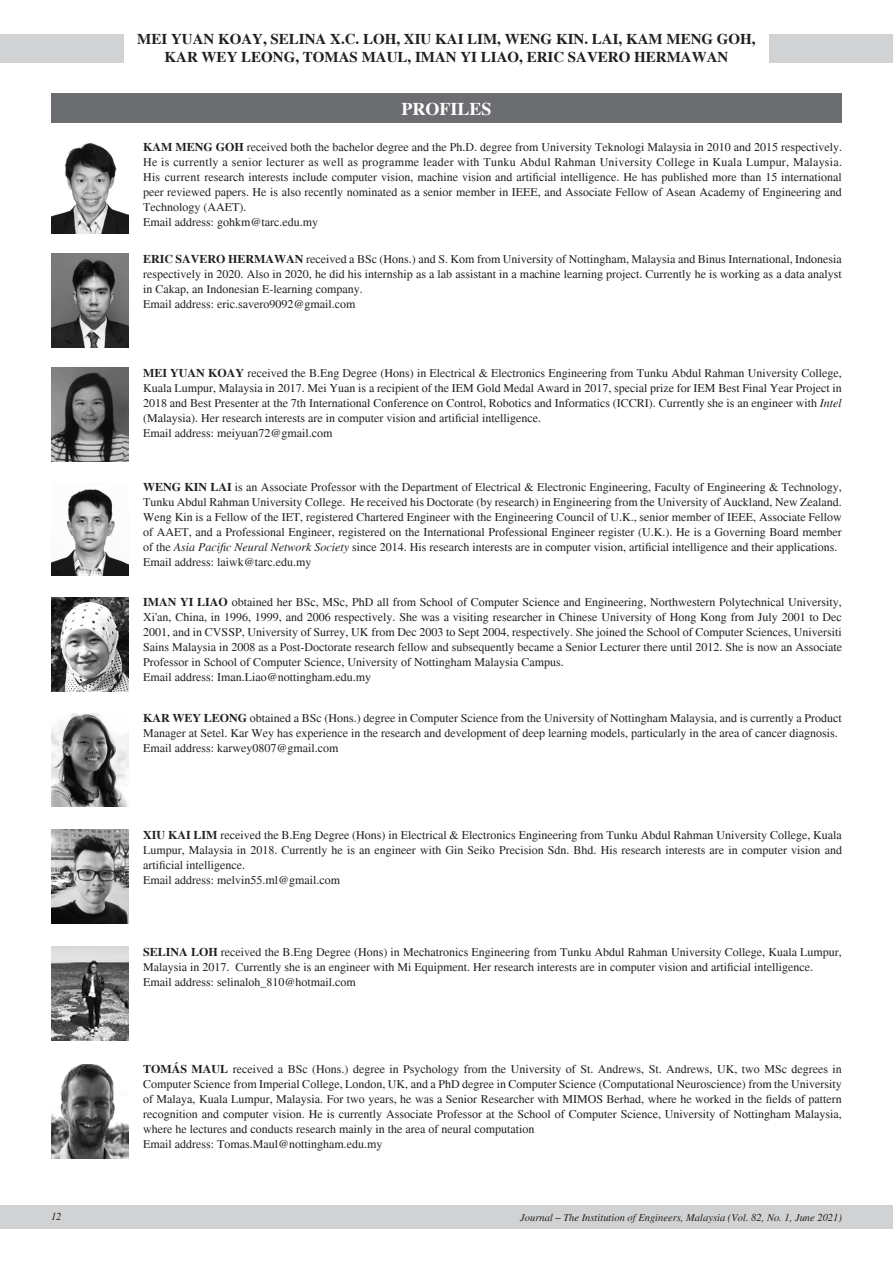
<style>
.page{position:relative;width:893px;height:1263px;background:#fff}
.page>*{position:absolute;margin:0;border:0;box-sizing:border-box;transform-origin:0 0}
.Subhead_A{font:700 18px "Times";color:#fff}
.t1{font:700 15px/18px "Times";color:#231f20;text-align:center}
.Profiles_text{font:12px/15px "Times";color:#231f20;text-align:justify}
.t2{font:italic 10.5px "Times";color:#231f20}
.s1{font-weight:700}
.s2{font-style:italic}
</style>
<div class="page">
<div style="left:0;top:1205px;width:893px;height:24px;background:#d1d2d4"></div>
<div style="left:769px;top:34px;width:124px;height:29px;background:#d1d2d4"></div>
<div style="left:0;top:34px;width:124px;height:29px;background:#d1d2d4"></div>
<div style="left:51px;top:94px;width:791px;height:29px;background:#6c6d70"></div>
<img style="left:51px;top:254px;width:77px;height:93px">
<img style="left:51px;top:713px;width:77px;height:94px">
<img style="left:51px;top:489px;width:77px;height:87px">
<img style="left:51px;top:947px;width:77px;height:93px">
<img style="left:51px;top:368px;width:77px;height:93px">
<img style="left:51px;top:830px;width:77px;height:93px">
<img style="left:51px;top:597px;width:77px;height:94px">
<img style="left:51px;top:1064px;width:77px;height:94px">
<img style="left:51px;top:143px;width:77px;height:91px">
<p class="t1" style="left:137px;top:30px;width:620px">MEI YUAN KOAY, SELINA X.C. LOH, XIU KAI LIM, WENG KIN. LAI, KAM MENG GOH,<br>KAR WEY LEONG, TOMAS MAUL, IMAN YI LIAO, ERIC SAVERO HERMAWAN</p>
<p class="Subhead_A" style="left:401px;top:98px;width:92px">PROFILES</p>
<p class="Profiles_text" style="left:143px;top:139px;width:700px"><span class="s1">KAM MENG GOH</span> received both the bachelor degree and the Ph.D. degree from University Teknologi Malaysia in 2010 and 2015 respectively.<br>He is currently a senior lecturer as well as programme leader with Tunku Abdul Rahman University College in Kuala Lumpur, Malaysia.<br>His current research interests include computer vision, machine vision and artificial intelligence. He has published more than 15 international peer reviewed papers. He is also recently nominated as a senior member in IEEE, and Associate Fellow of Asean Academy of Engineering and Technology (AAET).</p>
<p class="Profiles_text" style="left:143px;top:214px;width:177px">Email address: gohkm@tarc.edu.my</p>
<p class="Profiles_text" style="left:143px;top:251px;width:700px"><span class="s1">ERIC SAVERO HERMAWAN</span> received a BSc (Hons.) and S. Kom from University of Nottingham, Malaysia and Binus International, Indonesia respectively in 2020. Also in 2020, he did his internship as a lab assistant in a machine learning project. Currently he is working as a data analyst in Cakap, an Indonesian E-learning company.</p>
<p class="Profiles_text" style="left:143px;top:296px;width:214px">Email address: eric.savero9092@gmail.com</p>
<p class="Profiles_text" style="left:143px;top:365px;width:700px"><span class="s1">MEI YUAN KOAY</span> received the B.Eng Degree (Hons) in Electrical &amp; Electronics Engineering from Tunku Abdul Rahman University College, Kuala Lumpur, Malaysia in 2017. Mei Yuan is a recipient of the IEM Gold Medal Award in 2017, special prize for IEM Best Final Year Project in 2018 and Best Presenter at the 7th International Conference on Control, Robotics and Informatics (ICCRI). Currently she is an engineer with <span class="s2">Intel </span>(Malaysia). Her research interests are in computer vision and artificial intelligence.</p>
<p class="Profiles_text" style="left:143px;top:425px;width:191px">Email address: meiyuan72@gmail.com</p>
<p class="Profiles_text" style="left:143px;top:480px;width:700px"><span class="s1">WENG KIN LAI</span> is an Associate Professor with the Department of Electrical &amp; Electronic Engineering, Faculty of Engineering &amp; Technology, Tunku Abdul Rahman University College. He received his Doctorate (by research) in Engineering from the University of Auckland, New Zealand.<br>Weng Kin is a Fellow of the IET, registered Chartered Engineer with the Engineering Council of U.K., senior member of IEEE, Associate Fellow of AAET, and a Professional Engineer, registered on the International Professional Engineer register (U.K.). He is a Governing Board member of the <span class="s2">Asia Pacific Neural Network Society</span> since 2014. His research interests are in computer vision, artificial intelligence and their applications.</p>
<p class="Profiles_text" style="left:143px;top:555px;width:170px">Email address: laiwk@tarc.edu.my</p>
<p class="Profiles_text" style="left:143px;top:595px;width:700px"><span class="s1">IMAN YI LIAO</span> obtained her BSc, MSc, PhD all from School of Computer Science and Engineering, Northwestern Polytechnical University, Xi'an, China, in 1996, 1999, and 2006 respectively. She was a visiting researcher in Chinese University of Hong Kong from July 2001 to Dec 2001, and in CVSSP, University of Surrey, UK from Dec 2003 to Sept 2004, respectively. She joined the School of Computer Sciences, Universiti Sains Malaysia in 2008 as a Post-Doctorate research fellow and subsequently became a Senior Lecturer there until 2012. She is now an Associate Professor in School of Computer Science, University of Nottingham Malaysia Campus.</p>
<p class="Profiles_text" style="left:143px;top:670px;width:230px">Email address: Iman.Liao@nottingham.edu.my</p>
<p class="Profiles_text" style="left:143px;top:711px;width:700px"><span class="s1">KAR WEY LEONG</span> obtained a BSc (Hons.) degree in Computer Science from the University of Nottingham Malaysia, and is currently a Product<br>Manager at Setel. Kar Wey has experience in the research and development of deep learning models, particularly in the area of cancer diagnosis.</p>
<p class="Profiles_text" style="left:143px;top:741px;width:197px">Email address: karwey0807@gmail.com</p>
<p class="Profiles_text" style="left:143px;top:827px;width:700px"><span class="s1">XIU KAI LIM</span> received the B.Eng Degree (Hons) in Electrical &amp; Electronics Engineering from Tunku Abdul Rahman University College, Kuala Lumpur, Malaysia in 2018. Currently he is an engineer with Gin Seiko Precision Sdn. Bhd. His research interests are in computer vision and artificial intelligence.</p>
<p class="Profiles_text" style="left:143px;top:872px;width:199px">Email address: melvin55.ml@gmail.com</p>
<p class="Profiles_text" style="left:143px;top:944px;width:700px"><span class="s1">SELINA LOH</span> received the B.Eng Degree (Hons) in Mechatronics Engineering from Tunku Abdul Rahman University College, Kuala Lumpur,<br>Malaysia in 2017. Currently she is an engineer with Mi Equipment. Her research interests are in computer vision and artificial intelligence.</p>
<p class="Profiles_text" style="left:143px;top:974px;width:214px">Email address: selinaloh_810@hotmail.com</p>
<p class="Profiles_text" style="left:143px;top:1062px;width:700px"><span class="s1">TOMÁS MAUL</span> received a BSc (Hons.) degree in Psychology from the University of St. Andrews, St. Andrews, UK, two MSc degrees in Computer Science from Imperial College, London, UK, and a PhD degree in Computer Science (Computational Neuroscience) from the University of Malaya, Kuala Lumpur, Malaysia. For two years, he was a Senior Researcher with MIMOS Berhad, where he worked in the fields of pattern recognition and computer vision. He is currently Associate Professor at the School of Computer Science, University of Nottingham Malaysia, where he lectures and conducts research mainly in the area of neural computation</p>
<p class="Profiles_text" style="left:143px;top:1137px;width:241px">Email address: Tomas.Maul@nottingham.edu.my</p>
<p class="t2" style="left:51px;top:1210px;width:12px">12</p>
<p class="t2" style="left:520px;top:1211px;width:323px">Journal – The Institution of Engineers, Malaysia (Vol. 82, No. 1, June 2021)</p>
</div>
